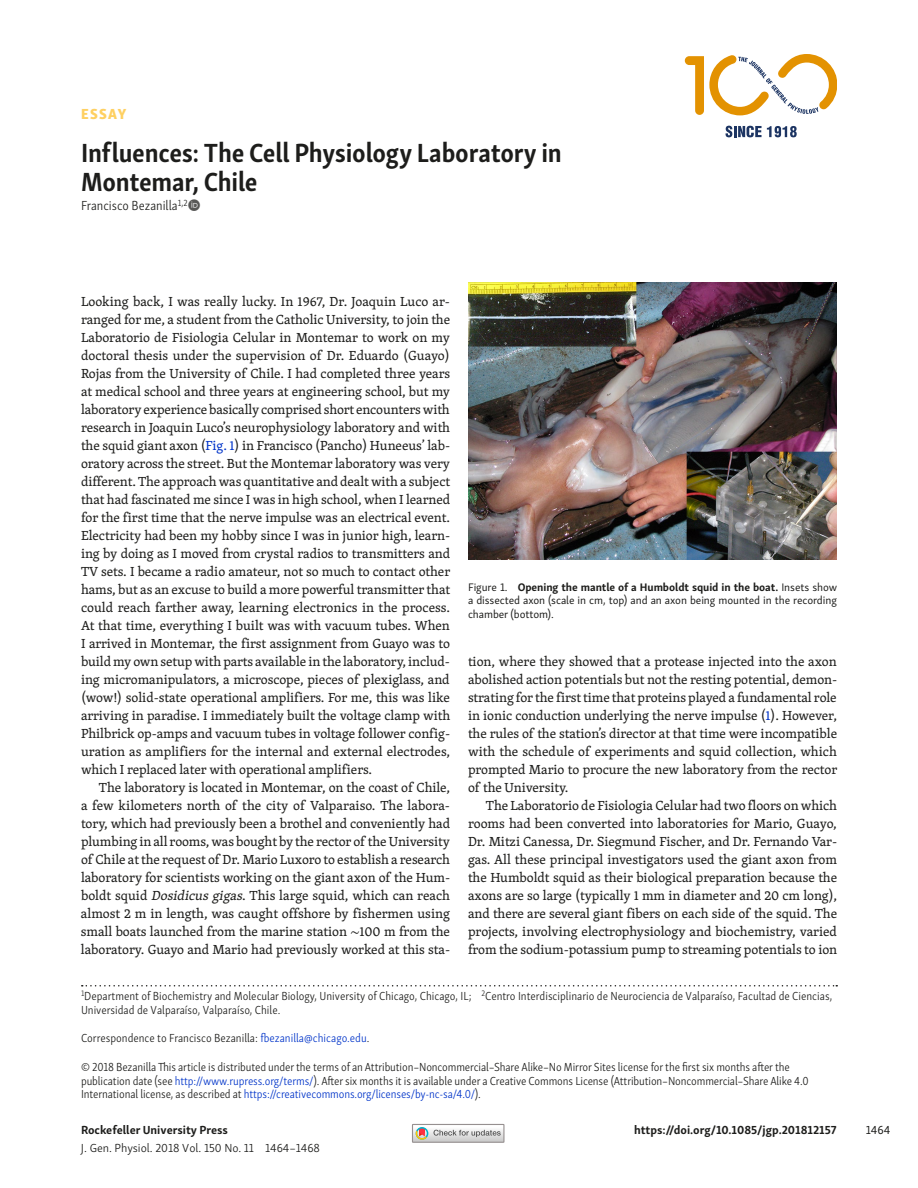
<style>
.page{position:relative;width:918px;height:1188px;background:#fff}
.page>*{position:absolute;margin:0;border:0;box-sizing:border-box;transform-origin:0 0}
.t1{font:700 27px/28.8px "Skolar Sans PE Cn";letter-spacing:-.01em;color:#1d1d1b}
.t2{font:15px "Skolar Sans PE Cn Eb";letter-spacing:.085em;color:#fed062}
.t3{font:13.5px/18px "Skolar PE";letter-spacing:-.005em;color:#1d1d1b;text-align:justify}
.t4{font:300 13.5px "Skolar Sans PE Cn";color:#1d1d1b}
.t5{font:300 12px/13.5px "Skolar Sans PE Cn";letter-spacing:-.01em;color:#1d1d1b}
.t6{font:700 12px "Skolar Sans PE";color:#1d1d1b}
.t7{font:300 12px "Skolar Sans PE";color:#1d1d1b}
.t8{font:12px "Skolar Sans PE";color:#1d1d1b}
.t9{font:11.25px/13.5px "Skolar Sans PE";letter-spacing:-.005em;color:#1d1d1b;text-align:justify}
.s1{color:#0034c9}
.s2{font-style:italic}
.s3{font-family:"STIX"}
.s4{font-weight:700}
</style>
<div class="page">
<div style="left:412px;top:1124px;width:93px;height:19px;border:1px solid #969090"></div>
<svg style="left:412px;top:1124px;width:92px;height:18px"></svg>
<svg style="left:685px;top:54px;width:152px;height:61px"></svg>
<svg style="left:726px;top:126px;width:71px;height:11px"></svg>
<svg style="left:82px;top:985px;width:755px;height:2px"></svg>
<img style="left:468px;top:283px;width:369px;height:276px">
<p class="t2" style="left:81px;top:101px;width:47px">ESSAY</p>
<h1 class="t1" style="left:81px;top:136px;width:482px">Influences: The Cell Physiology Laboratory in<br>Montemar, Chile</h1>
<p class="t4" style="left:81px;top:196px;width:108px">Francisco Bezanilla<sup>1,2</sup></p>
<p class="t3" style="left:81px;top:292px;width:371px">Looking back, I was really lucky. In 1967, Dr. Joaquin Luco ar&shy;ranged for me, a student from the Catholic University, to join the Laboratorio de Fisiologia Celular in Montemar to work on my doctoral thesis under the supervision of Dr. Eduardo (Guayo)<br>Rojas from the University of Chile. I had completed three years at medical school and three years at engineering school, but my laboratory experience basically comprised short encounters with research in Joaquin Luco’s neurophysiology laboratory and with the squid giant axon (<span class="s1">Fig. 1</span>) in Francisco (Pancho) Huneeus’ lab&shy;oratory across the street. But the Montemar laboratory was very different. The approach was quantitative and dealt with a subject that had fascinated me since I was in high school, when I learned for the first time that the nerve impulse was an electrical event.<br>Electricity had been my hobby since I was in junior high, learn&shy;ing by doing as I moved from crystal radios to transmitters and TV sets. I became a radio amateur, not so much to contact other hams, but as an excuse to build a more powerful transmitter that could reach farther away, learning electronics in the process.<br>At that time, everything I built was with vacuum tubes. When I arrived in Montemar, the first assignment from Guayo was to build my own setup with parts available in the laboratory, includ&shy;ing micromanipulators, a microscope, pieces of plexiglass, and (wow!) solid-state operational amplifiers. For me, this was like arriving in paradise. I immediately built the voltage clamp with Philbrick op-amps and vacuum tubes in voltage follower config&shy;uration as amplifiers for the internal and external electrodes, which I replaced later with operational amplifiers.</p>
<p class="t3" style="left:81px;top:778px;width:371px;text-indent:18px">The laboratory is located in Montemar, on the coast of Chile, a few kilometers north of the city of Valparaiso. The labora&shy;tory, which had previously been a brothel and conveniently had plumbing in all rooms, was bought by the rector of the University of Chile at the request of Dr. Mario Luxoro to establish a research laboratory for scientists working on the giant axon of the Hum&shy;boldt squid <span class="s2">Dosidicusgigas</span>. This large squid, which can reach almost 2 m in length, was caught offshore by fishermen using small boats launched from the marine station <span class="s3">∼</span>100 m from the laboratory. Guayo and Mario had previously worked at this sta-</p>
<p class="t9" style="left:468px;top:579px;width:371px">Figure 1. <span class="s4">Opening the mantle of a Humboldt squid in the boat.</span> Insets show a dissected axon (scale in cm, top) and an axon being mounted in the recording chamber (bottom).</p>
<p class="t3" style="left:468px;top:652px;width:371px">tion, where they showed that a protease injected into the axon abolished action potentials but not the resting potential, demon&shy;strating for the first time that proteins played a fundamental role in ionic conduction underlying the nerve impulse (<span class="s1">1</span>). However, the rules of the station’s director at that time were incompatible with the schedule of experiments and squid collection, which prompted Mario to procure the new laboratory from the rector of the University.</p>
<p class="t3" style="left:468px;top:796px;width:371px;text-indent:18px">The Laboratorio de Fisiologia Celular had two floors on which rooms had been converted into laboratories for Mario, Guayo, Dr. Mitzi Canessa, Dr. Siegmund Fischer, and Dr. Fernando Var&shy;gas. All these principal investigators used the giant axon from the Humboldt squid as their biological preparation because the axons are so large (typically 1 mm in diameter and 20 cm long), and there are several giant fibers on each side of the squid. The projects, involving electrophysiology and biochemistry, varied from the sodium-potassium pump to streaming potentials to ion</p>
<p class="t5" style="left:81px;top:988px;width:753px"><sup>1</sup>Department of Biochemistry and Molecular Biology, University of Chicago, Chicago, IL; <sup>2</sup>Centro Interdisciplinario de Neurociencia de Valparaíso, Facultad de Ciencias,<br>Universidad de Valparaíso, Valparaíso, Chile.</p>
<p class="t5" style="left:81px;top:1030px;width:290px">Correspondence to Francisco Bezanilla: <span class="s1">fbezanilla@chicago.edu</span>.</p>
<p class="t5" style="left:81px;top:1059px;width:729px">© 2018 Bezanilla This article is distributed under the terms of an Attribution–Noncommercial–Share Alike–No Mirror Sites license for the first six months after the publication date (see <span class="s1">http://www.rupress.org/terms/</span>). After six months it is available under a Creative Commons License (Attribution–Noncommercial–Share Alike 4.0<br>International license, as described at <span class="s1">https://creativecommons.org/licenses/by-nc-sa/4.0/</span>).</p>
<p class="t6" style="left:81px;top:1120px;width:149px">Rockefeller University Press</p>
<p class="t6" style="left:634px;top:1120px;width:204px">https://doi.org/10.1085/jgp.201812157</p>
<p class="t8" style="left:866px;top:1121px;width:26px">1464</p>
<p class="t7" style="left:81px;top:1139px;width:241px">J. Gen. Physiol. 2018 Vol. 150 No. 11 1464–1468</p>
</div>
